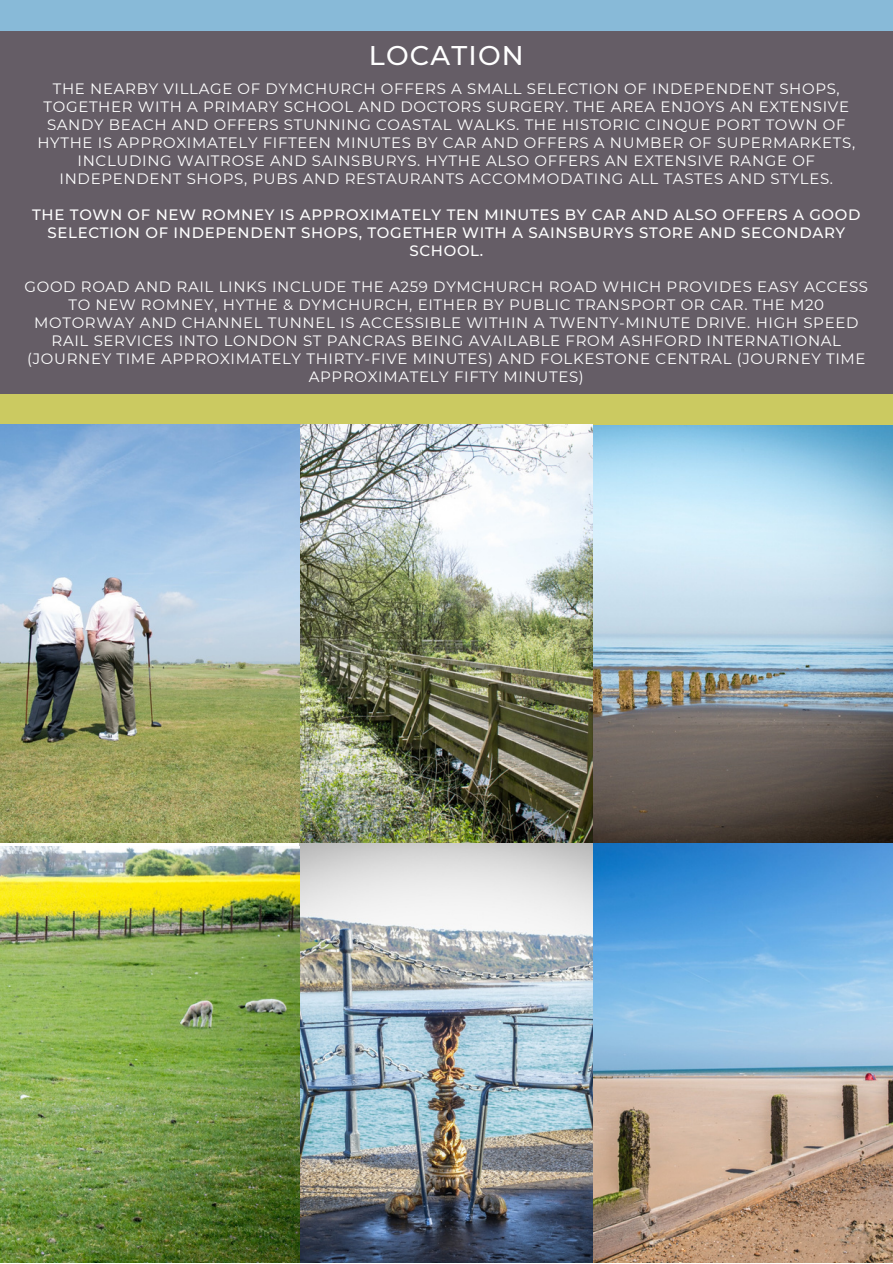
<style>
.page{position:relative;width:893px;height:1264px;background:#fff}
.page>*{position:absolute;margin:0;border:0;box-sizing:border-box;transform-origin:0 0}
.t1{font:500 27px "Montserrat";letter-spacing:.045em;color:#fff}
.t2{font:15px/18px "Montserrat";letter-spacing:.045em;color:#fff;text-align:center}
.t3{font:500 15px/18px "Montserrat";letter-spacing:.045em;color:#fff;text-align:center}
</style>
<div class="page">
<img style="left:299px;top:425px;width:593px;height:836px">
<div style="left:0;top:0;width:892px;height:425px;background:#655d66"></div>
<div style="left:0;top:394px;width:892px;height:31px;background:#cbca61"></div>
<div style="left:0;top:0;width:892px;height:31px;background:#88bad8"></div>
<img style="left:0;top:846px;width:299px;height:416px">
<img style="left:0;top:425px;width:299px;height:417px">
<h1 class="t1" style="left:369px;top:38px;width:157px">LOCATION</h1>
<p class="t2" style="left:37px;top:79px;width:819px">THE NEARBY VILLAGE OF DYMCHURCH OFFERS A SMALL SELECTION OF INDEPENDENT SHOPS, TOGETHER WITH A PRIMARY SCHOOL AND DOCTORS SURGERY. THE AREA ENJOYS AN EXTENSIVE SANDY BEACH AND OFFERS STUNNING COASTAL WALKS. THE HISTORIC CINQUE PORT TOWN OF HYTHE IS APPROXIMATELY FIFTEEN MINUTES BY CAR AND OFFERS A NUMBER OF SUPERMARKETS, INCLUDING WAITROSE AND SAINSBURYS. HYTHE ALSO OFFERS AN EXTENSIVE RANGE OF INDEPENDENT SHOPS, PUBS AND RESTAURANTS ACCOMMODATING ALL TASTES AND STYLES.</p>
<p class="t3" style="left:32px;top:205px;width:829px">THE TOWN OF NEW ROMNEY IS APPROXIMATELY TEN MINUTES BY CAR AND ALSO OFFERS A GOOD<br>SELECTION OF INDEPENDENT SHOPS, TOGETHER WITH A SAINSBURYS STORE AND SECONDARY<br>SCHOOL.</p>
<p class="t2" style="left:25px;top:277px;width:845px">GOOD ROAD AND RAIL LINKS INCLUDE THE A259 DYMCHURCH ROAD WHICH PROVIDES EASY ACCESS TO NEW ROMNEY, HYTHE &amp; DYMCHURCH, EITHER BY PUBLIC TRANSPORT OR CAR. THE M20<br>MOTORWAY AND CHANNEL TUNNEL IS ACCESSIBLE WITHIN A TWENTY-MINUTE DRIVE. HIGH SPEED RAIL SERVICES INTO LONDON ST PANCRAS BEING AVAILABLE FROM ASHFORD INTERNATIONAL (JOURNEY TIME APPROXIMATELY THIRTY-FIVE MINUTES) AND FOLKESTONE CENTRAL (JOURNEY TIME APPROXIMATELY FIFTY MINUTES)</p>
</div>
